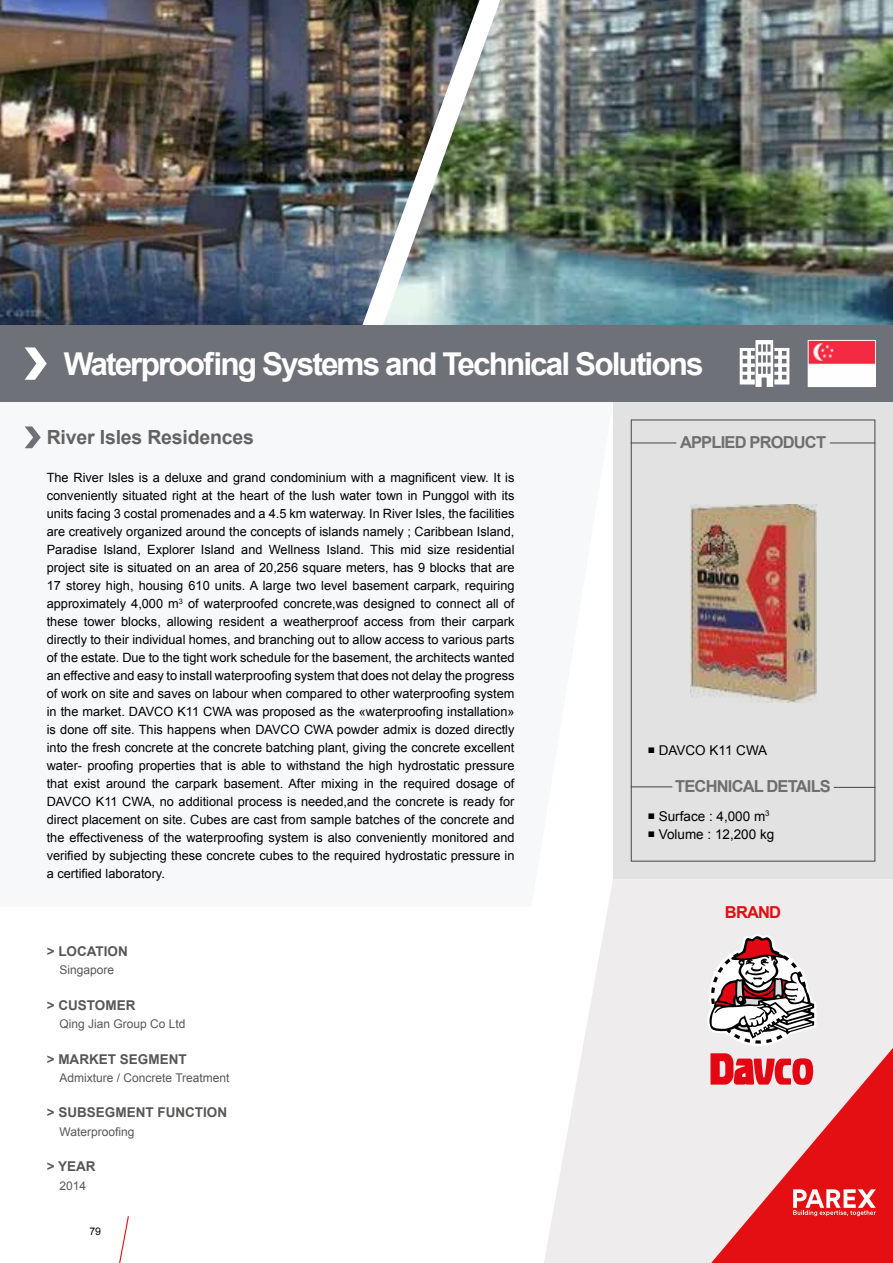
<style>
.page{position:relative;width:893px;height:1263px;background:#fff}
.page>*{position:absolute;margin:0;border:0;box-sizing:border-box;transform-origin:0 0}
.t1{font:700 31.5px "Arial";letter-spacing:-.06em;color:#fff}
.t2{font:700 19.5px "Arial";letter-spacing:-.01em;color:#646363}
.t3{font:700 16.5px "Arial";letter-spacing:-.05em;color:#706f6f}
.t4{font:700 16.5px "Arial";letter-spacing:-.05em;color:#e30f13}
.t5{font:700 13.5px "Arial";color:#575756}
.t6{font:13.5px "Arial";color:#000}
.t7{font:12.75px/18px "Arial";color:#000;text-align:justify}
.t8{font:12px "Arial";color:#575756}
.t9{font:10.5px "Arial";color:#000}
.s1{font-size:12px}
</style>
<div class="page">
<img style="left:525px;top:0;width:368px;height:325px">
<img style="left:0;top:0;width:345px;height:325px">
<img style="left:345px;top:0;width:180px;height:325px">
<svg style="left:544px;top:878px;width:349px;height:385px;fill:#eeeced"></svg>
<div style="left:613px;top:402px;width:280px;height:476px;background:#e3e2e3"></div>
<svg style="left:24px;top:426px;width:589px;height:480px"></svg>
<svg style="left:119px;top:1216px;width:10px;height:47px"></svg>
<div style="left:0;top:325px;width:893px;height:77px;background:#6f7179"></div>
<svg style="left:25px;top:347px;width:22px;height:33px"></svg>
<img style="left:810px;top:342px;width:64px;height:43px">
<div style="left:808px;top:340px;width:68px;height:47px;border:1px solid #fff"></div>
<svg style="left:740px;top:340px;width:49px;height:47px"></svg>
<div style="left:631px;top:419px;width:244px;height:443px;border:1px solid #575756"></div>
<svg style="left:704px;top:934px;width:189px;height:329px;background:#e09699"></svg>
<svg style="left:25px;top:426px;width:16px;height:22px"></svg>
<img style="left:690px;top:504px;width:126px;height:198px">
<hr style="left:631px;top:786px;width:41px;height:1px;background:#575756">
<hr style="left:834px;top:787px;width:41px;height:1px;background:#575756">
<hr style="left:631px;top:442px;width:45px;height:1px;background:#575756">
<hr style="left:830px;top:442px;width:45px;height:1px;background:#575756">
<h1 class="t1" style="left:64px;top:343px;width:641px">Waterproofing Systems and Technical Solutions</h1>
<h2 class="t2" style="left:47px;top:425px;width:209px">River Isles Residences</h2>
<p class="t7" style="left:47px;top:469px;width:469px">The River Isles is a deluxe and grand condominium with a magnificent view. It is conveniently situated right at the heart of the lush water town in Punggol with its units facing 3 costal promenades and a 4.5 km waterway. In River Isles, the facilities are creatively organized around the concepts of islands namely ; Caribbean Island, Paradise Island, Explorer Island and Wellness Island. This mid size residential project site is situated on an area of 20,256 square meters, has 9 blocks that are 17 storey high, housing 610 units. A large two level basement carpark, requiring approximately 4,000 m<sup>3</sup> of waterproofed concrete,was designed to connect all of these tower blocks, allowing resident a weatherproof access from their carpark directly to their individual homes, and branching out to allow access to various parts of the estate. Due to the tight work schedule for the basement, the architects wanted an effective and easy to install waterproofing system that does not delay the progress of work on site and saves on labour when compared to other waterproofing system in the market. DAVCO K11 CWA was proposed as the «waterproofing installation» is done off site. This happens when DAVCO CWA powder admix is dozed directly into the fresh concrete at the concrete batching plant, giving the concrete excellent water- proofing properties that is able to withstand the high hydrostatic pressure that exist around the carpark basement. After mixing in the required dosage of DAVCO K11 CWA, no additional process is needed,and the concrete is ready for direct placement on site. Cubes are cast from sample batches of the concrete and the effectiveness of the waterproofing system is also conveniently monitored and verified by subjecting these concrete cubes to the required hydrostatic pressure in a certified laboratory.</p>
<p class="t5" style="left:47px;top:942px;width:83px">&gt; LOCATION</p>
<p class="t8" style="left:60px;top:962px;width:56px">Singapore</p>
<p class="t5" style="left:47px;top:996px;width:90px">&gt; CUSTOMER</p>
<p class="t8" style="left:60px;top:1016px;width:128px">Qing Jian Group Co Ltd</p>
<p class="t5" style="left:47px;top:1050px;width:141px">&gt; MARKET SEGMENT</p>
<p class="t8" style="left:60px;top:1070px;width:172px">Admixture / Concrete Treatment</p>
<p class="t5" style="left:47px;top:1104px;width:182px">&gt; SUBSEGMENT FUNCTION</p>
<p class="t8" style="left:60px;top:1124px;width:76px">Waterproofing</p>
<p class="t5" style="left:47px;top:1157px;width:50px">&gt; YEAR</p>
<p class="t8" style="left:60px;top:1178px;width:28px">2014</p>
<p class="t9" style="left:89px;top:1224px;width:13px">79</p>
<p class="t3" style="left:680px;top:432px;width:148px">APPLIED PRODUCT</p>
<p class="t6" style="left:648px;top:741px;width:121px"><span class="s1">■</span> DAVCO K11 CWA</p>
<p class="t3" style="left:675px;top:776px;width:157px">TECHNICAL DETAILS</p>
<p class="t6" style="left:648px;top:807px;width:123px"><span class="s1">■</span> Surface : 4,000 m<sup>3</sup></p>
<p class="t6" style="left:648px;top:825px;width:128px"><span class="s1">■</span> Volume : 12,200 kg</p>
<p class="t4" style="left:725px;top:901px;width:58px">BRAND</p>
</div>
